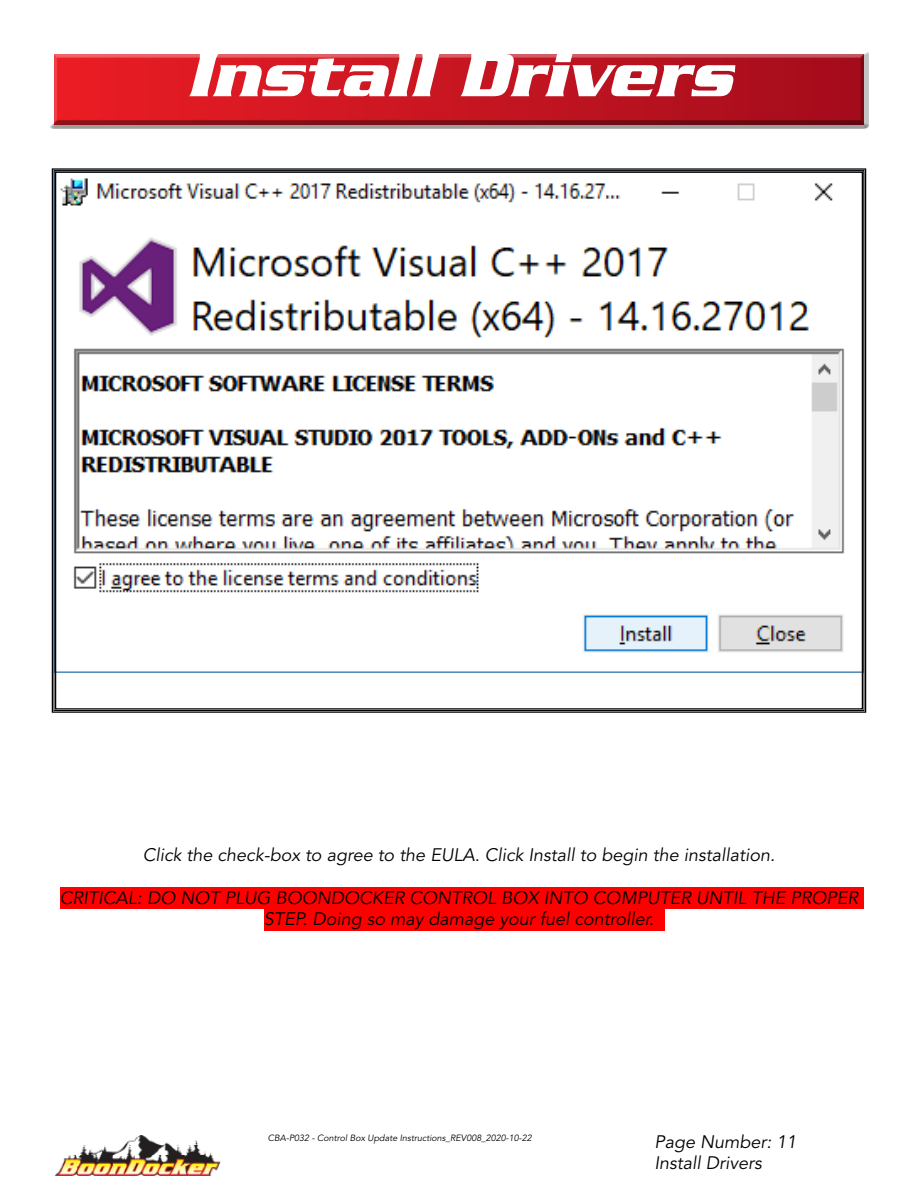
<style>
.page{position:relative;width:918px;height:1188px;background:#fff}
.page>*{position:absolute;margin:0;border:0;box-sizing:border-box;transform-origin:0 0}
.t1{font:italic 700 66px "Serpentine";color:#fff}
.t2{font:italic 18px/21.6px "Avenir LT Std";color:#000}
.t3{font:italic 9px "Avenir LT Std";color:#000}
</style>
<div class="page">
<img style="left:55px;top:1135px;width:165px;height:40px">
<svg style="left:51px;top:168px;width:816px;height:545px"></svg>
<div style="left:49px;top:51px;width:820px;height:78px;background:#000;opacity:.75"></div>
<div style="left:60px;top:887px;width:803px;height:22px;background:#f00"></div>
<div style="left:264px;top:909px;width:400px;height:22px;background:#f00"></div>
<h1 class="t1" style="left:186px;top:37px;width:548px">Install Drivers</h1>
<p class="t2" style="left:143px;top:844px;width:634px">Click the check-box to agree to the EULA. Click Install to begin the installation.</p>
<p class="t2" style="left:60px;top:887px;width:800px;text-align:center">CRITICAL: DO NOT PLUG BOONDOCKER CONTROL BOX INTO COMPUTER UNTIL THE PROPER<br>STEP. Doing so may damage your fuel controller.</p>
<p class="t3" style="left:268px;top:1133px;width:266px">CBA-P032 - Control Box Update Instructions_REV008_2020-10-22</p>
<p class="t2" style="left:654px;top:1131px;width:144px">Page Number: 11<br>Install Drivers</p>
</div>
